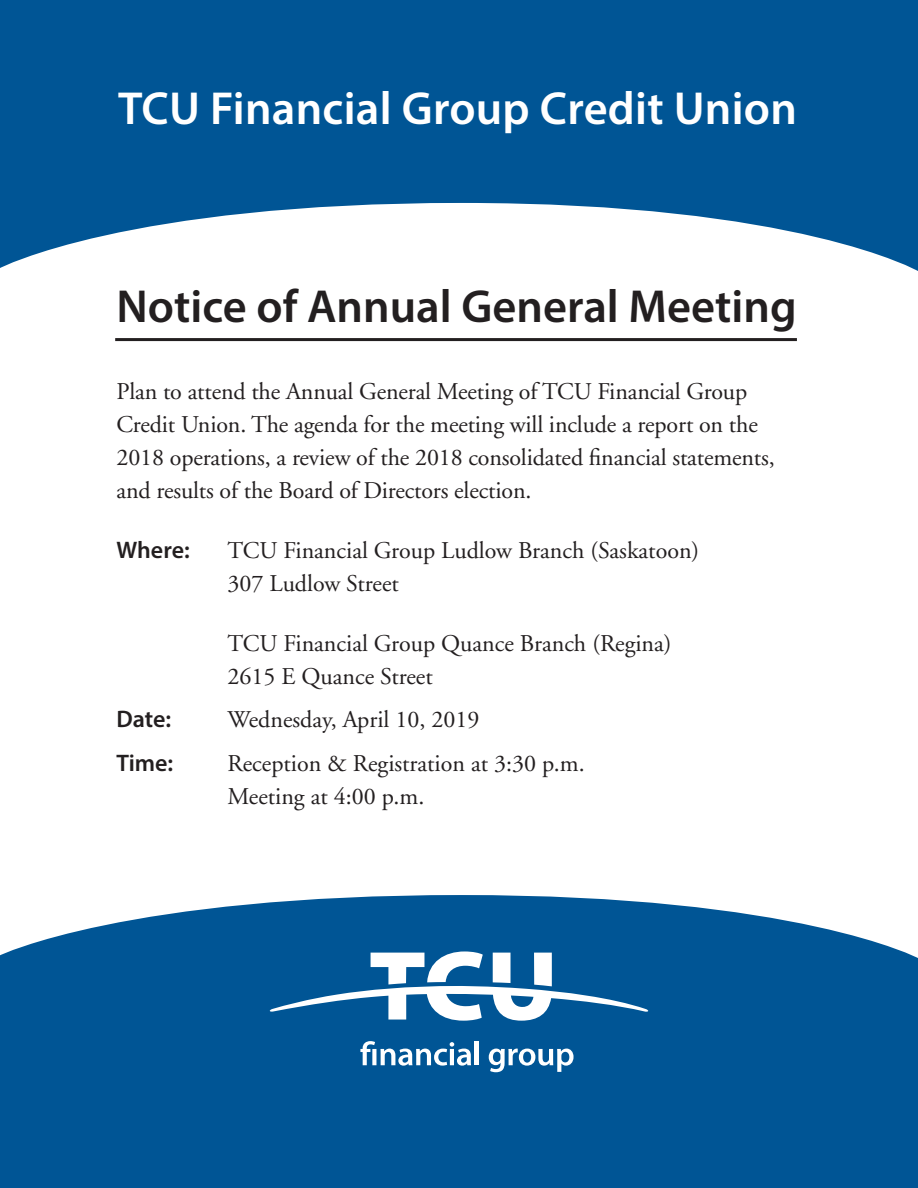
<style>
.page{position:relative;width:918px;height:1188px;background:#fff}
.page>*{position:absolute;margin:0;border:0;box-sizing:border-box;transform-origin:0 0}
.A_HEAD{font:600 46.5px "Myriad Pro";letter-spacing:.005em;color:#fff}
.A_HEAD-2{font:600 46.5px "Myriad Pro";color:#231f20}
.A_HEAD-3{font:24px/33px "Adobe Garamond";letter-spacing:-.005em;color:#231f20}
.A_HEAD-4{font:600 24px "Myriad Pro";letter-spacing:-.005em;color:#231f20}
</style>
<div class="page">
<div style="left:0;top:895px;width:918px;height:293px;background:#005595"></div>
<svg style="left:360px;top:1041px;width:111px;height:25px"></svg>
<hr style="left:475px;top:1041px;width:4px;height:24px;background:#fff">
<svg style="left:489px;top:1049px;width:85px;height:23px"></svg>
<svg style="left:270px;top:951px;width:378px;height:70px"></svg>
<svg style="left:0;top:0;width:918px;height:271px;fill:#005595"></svg>
<hr style="left:115px;top:338px;width:682px;height:3px;background:#231f20">
<p class="A_HEAD" style="left:118px;top:79px;width:680px">TCU Financial Group Credit Union</p>
<p class="A_HEAD-2" style="left:117px;top:277px;width:682px">Notice of Annual General Meeting</p>
<p class="A_HEAD-3" style="left:117px;top:375px;width:660px">Plan to attend the Annual General Meeting of TCU Financial Group Credit Union. The agenda for the meeting will include a report on the 2018 operations, a review of the 2018 consolidated financial statements, and results of the Board of Directors election.</p>
<p class="A_HEAD-4" style="left:117px;top:534px;width:75px">Where:</p>
<p class="A_HEAD-3" style="left:228px;top:534px;width:473px">TCU Financial Group Ludlow Branch (Saskatoon)<br>307 Ludlow Street</p>
<p class="A_HEAD-3" style="left:228px;top:627px;width:446px">TCU Financial Group Quance Branch (Regina)<br>2615 E Quance Street</p>
<p class="A_HEAD-4" style="left:117px;top:704px;width:56px">Date:</p>
<p class="A_HEAD-3" style="left:228px;top:704px;width:254px">Wednesday, April 10, 2019</p>
<p class="A_HEAD-4" style="left:117px;top:748px;width:58px">Time:</p>
<p class="A_HEAD-3" style="left:228px;top:748px;width:359px">Reception &amp; Registration at 3:30 p.m.<br>Meeting at 4:00 p.m.</p>
</div>
